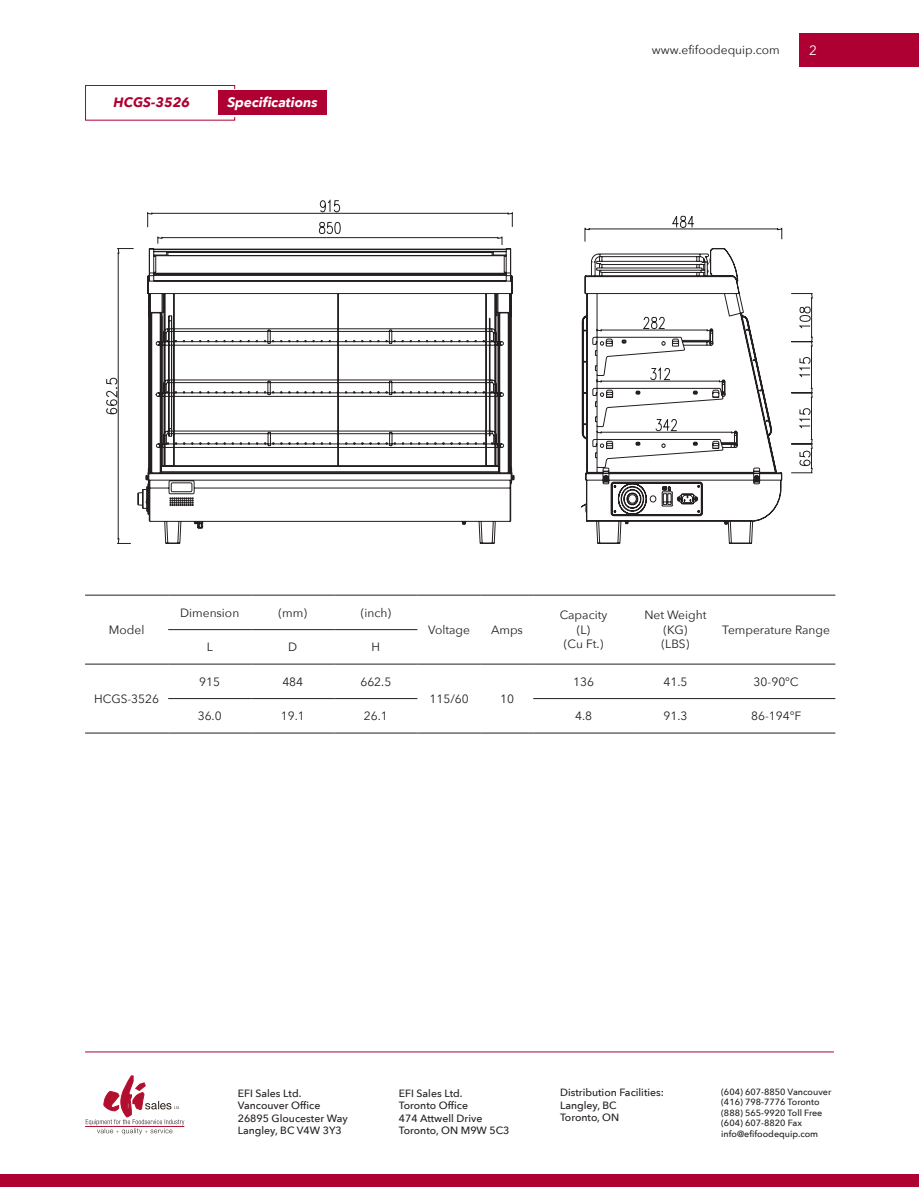
<style>
.page{position:relative;width:919px;height:1187px;background:#fff}
.page>*{position:absolute;margin:0;border:0;box-sizing:border-box;transform-origin:0 0}
.t1{font:italic 700 13.5px "Avenir Next";color:#fff}
.t2{font:italic 700 13.5px "Avenir Next";color:#ae0032}
.t3{font:13.5px "Avenir Next";color:#fff}
.t4{font:12px/14.4px "Avenir Next";color:#231f20;text-align:center}
.t5{font:500 10.5px "Avenir Next";color:#231f20}
.t6{font:500 9px "Avenir Next";color:#231f20}
</style>
<div class="page">
<div style="left:0;top:1174px;width:918px;height:12px;background:#ae0032"></div>
<hr style="left:85px;top:1051px;width:748px;height:1px;background:#ae0032">
<div style="left:799px;top:33px;width:119px;height:34px;background:#ae0032"></div>
<hr style="left:85px;top:595px;width:83px;height:1px;background:#231f20">
<hr style="left:168px;top:595px;width:83px;height:1px;background:#231f20">
<hr style="left:251px;top:595px;width:83px;height:1px;background:#231f20">
<hr style="left:334px;top:595px;width:83px;height:1px;background:#231f20">
<hr style="left:417px;top:595px;width:63px;height:1px;background:#231f20">
<hr style="left:480px;top:595px;width:53px;height:1px;background:#231f20">
<hr style="left:533px;top:595px;width:101px;height:1px;background:#231f20">
<hr style="left:634px;top:595px;width:83px;height:1px;background:#231f20">
<hr style="left:717px;top:595px;width:118px;height:1px;background:#231f20">
<hr style="left:168px;top:629px;width:83px;height:1px;background:#231f20">
<hr style="left:251px;top:629px;width:83px;height:1px;background:#231f20">
<hr style="left:334px;top:629px;width:83px;height:1px;background:#231f20">
<hr style="left:85px;top:663px;width:83px;height:1px;background:#231f20">
<hr style="left:168px;top:663px;width:83px;height:1px;background:#231f20">
<hr style="left:251px;top:663px;width:83px;height:1px;background:#231f20">
<hr style="left:334px;top:663px;width:83px;height:1px;background:#231f20">
<hr style="left:417px;top:663px;width:63px;height:1px;background:#231f20">
<hr style="left:480px;top:663px;width:53px;height:1px;background:#231f20">
<hr style="left:533px;top:663px;width:101px;height:1px;background:#231f20">
<hr style="left:634px;top:663px;width:83px;height:1px;background:#231f20">
<hr style="left:717px;top:663px;width:118px;height:1px;background:#231f20">
<hr style="left:168px;top:698px;width:83px;height:1px;background:#231f20">
<hr style="left:251px;top:698px;width:83px;height:1px;background:#231f20">
<hr style="left:334px;top:698px;width:83px;height:1px;background:#231f20">
<hr style="left:533px;top:698px;width:101px;height:1px;background:#231f20">
<hr style="left:634px;top:698px;width:83px;height:1px;background:#231f20">
<hr style="left:717px;top:698px;width:118px;height:1px;background:#231f20">
<hr style="left:85px;top:732px;width:83px;height:1px;background:#231f20">
<hr style="left:168px;top:732px;width:83px;height:1px;background:#231f20">
<hr style="left:251px;top:732px;width:83px;height:1px;background:#231f20">
<hr style="left:334px;top:732px;width:83px;height:1px;background:#231f20">
<hr style="left:417px;top:732px;width:63px;height:1px;background:#231f20">
<hr style="left:480px;top:732px;width:53px;height:1px;background:#231f20">
<hr style="left:533px;top:732px;width:101px;height:1px;background:#231f20">
<hr style="left:634px;top:732px;width:83px;height:1px;background:#231f20">
<hr style="left:717px;top:732px;width:118px;height:1px;background:#231f20">
<div style="left:85px;top:85px;width:150px;height:36px;border:1px solid #ae0032"></div>
<div style="left:87px;top:89px;width:162px;height:27px;background:#fff"></div>
<div style="left:218px;top:91px;width:109px;height:24px;background:#ae0032"></div>
<svg style="left:106px;top:199px;width:707px;height:345px"></svg>
<hr style="left:85px;top:1126px;width:99px;height:1px;background:#b20f2e">
<svg style="left:86px;top:1075px;width:98px;height:59px"></svg>
<p class="t2" style="left:114px;top:91px;width:78px">HCGS-3526</p>
<p class="t1" style="left:227px;top:91px;width:92px">Specifications</p>
<p class="t4" style="left:652px;top:42px;width:129px">www.efifoodequip.com</p>
<p class="t3" style="left:809px;top:38px;width:9px">2</p>
<p class="t4" style="left:109px;top:622px;width:37px">Model</p>
<p class="t4" style="left:94px;top:691px;width:67px">HCGS-3526</p>
<p class="t4" style="left:180px;top:604px;width:61px">Dimension</p>
<p class="t4" style="left:278px;top:604px;width:30px">(mm)</p>
<p class="t4" style="left:361px;top:604px;width:32px">(inch)</p>
<p class="t4" style="left:207px;top:639px;width:8px">L</p>
<p class="t4" style="left:288px;top:639px;width:11px">D</p>
<p class="t4" style="left:371px;top:639px;width:10px">H</p>
<p class="t4" style="left:199px;top:673px;width:22px">915</p>
<p class="t4" style="left:282px;top:673px;width:22px">484</p>
<p class="t4" style="left:360px;top:673px;width:32px">662.5</p>
<p class="t4" style="left:428px;top:622px;width:43px">Voltage</p>
<p class="t4" style="left:491px;top:622px;width:33px">Amps</p>
<p class="t4" style="left:429px;top:691px;width:41px">115/60</p>
<p class="t4" style="left:500px;top:691px;width:15px">10</p>
<p class="t4" style="left:559px;top:607px;width:49px">Capacity (L)</p>
<p class="t4" style="left:563px;top:636px;width:41px">(Cu Ft.)</p>
<p class="t4" style="left:644px;top:607px;width:64px">Net Weight (KG)</p>
<p class="t4" style="left:661px;top:636px;width:29px">(LBS)</p>
<p class="t4" style="left:722px;top:622px;width:109px">Temperature Range</p>
<p class="t4" style="left:573px;top:673px;width:22px">136</p>
<p class="t4" style="left:663px;top:673px;width:25px">41.5</p>
<p class="t4" style="left:753px;top:673px;width:47px">30-90℃</p>
<p class="t4" style="left:198px;top:708px;width:25px">36.0</p>
<p class="t4" style="left:281px;top:708px;width:25px">19.1</p>
<p class="t4" style="left:364px;top:708px;width:25px">26.1</p>
<p class="t4" style="left:575px;top:708px;width:19px">4.8</p>
<p class="t4" style="left:663px;top:708px;width:25px">91.3</p>
<p class="t4" style="left:751px;top:708px;width:52px">86-194℉</p>
<p class="t5" style="left:238px;top:1083px;width:65px">EFI Sales Ltd.</p>
<p class="t5" style="left:238px;top:1096px;width:84px">Vancouver Office</p>
<p class="t5" style="left:238px;top:1108px;width:111px">26895 Gloucester Way</p>
<p class="t5" style="left:238px;top:1121px;width:106px">Langley, BC V4W 3Y3</p>
<p class="t5" style="left:399px;top:1083px;width:65px">EFI Sales Ltd.</p>
<p class="t5" style="left:399px;top:1096px;width:71px">Toronto Office</p>
<p class="t5" style="left:399px;top:1108px;width:85px">474 Attwell Drive</p>
<p class="t5" style="left:399px;top:1121px;width:112px">Toronto, ON M9W 5C3</p>
<p class="t5" style="left:560px;top:1083px;width:105px">Distribution Facilities:</p>
<p class="t5" style="left:560px;top:1096px;width:58px">Langley, BC</p>
<p class="t5" style="left:560px;top:1108px;width:61px">Toronto, ON</p>
<p class="t6" style="left:721px;top:1083px;width:112px">(604) 607-8850 Vancouver</p>
<p class="t6" style="left:721px;top:1094px;width:100px">(416) 798-7776 Toronto</p>
<p class="t6" style="left:721px;top:1104px;width:103px">(888) 565-9920 Toll Free</p>
<p class="t6" style="left:721px;top:1115px;width:82px">(604) 607-8820 Fax</p>
<p class="t6" style="left:721px;top:1125px;width:99px">info@efifoodequip.com</p>
</div>
